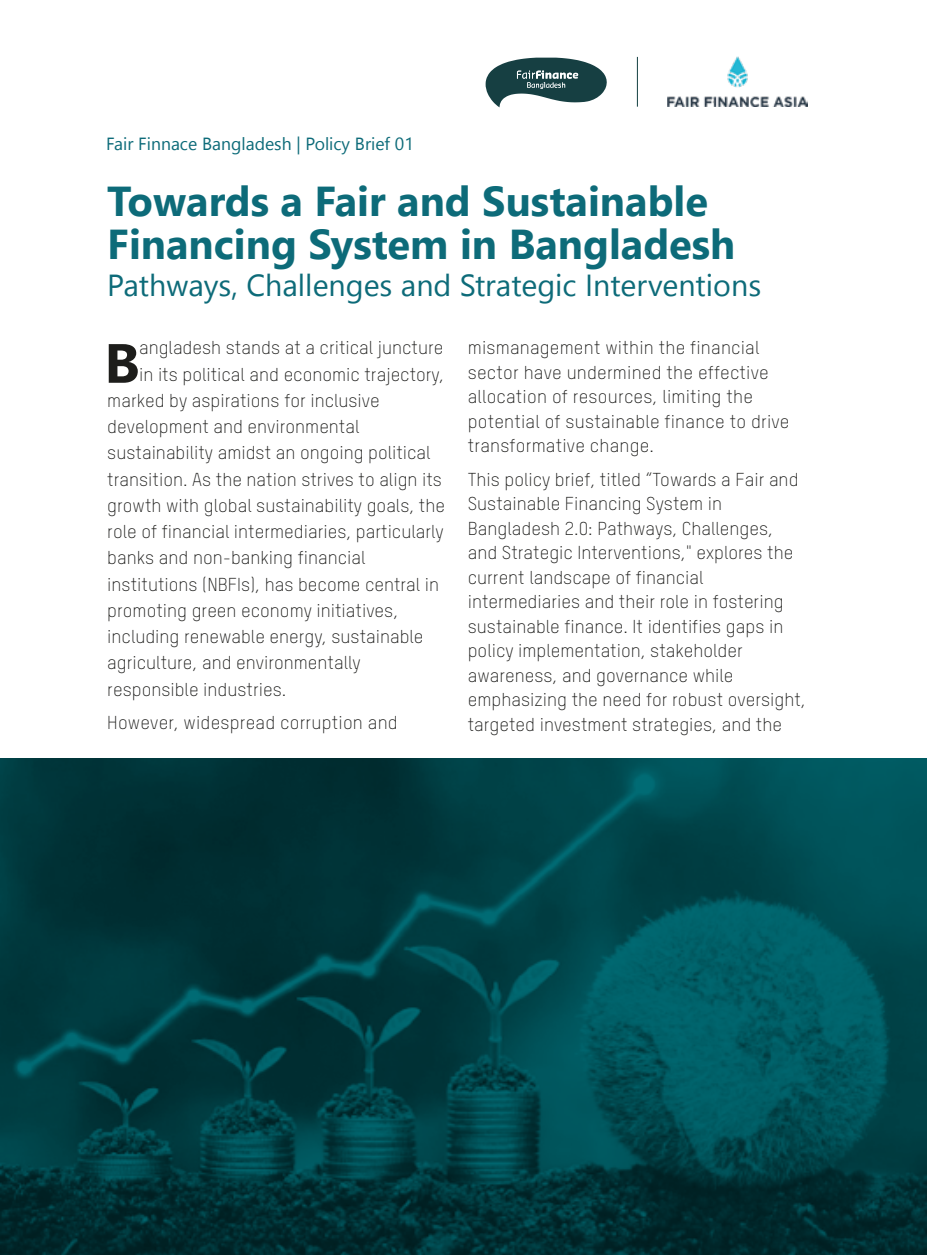
<style>
.page{position:relative;width:927px;height:1255px;background:#fff}
.page>*{position:absolute;margin:0;border:0;box-sizing:border-box;transform-origin:0 0}
.t1{font:700 55.12px "Nirmala UI";color:#1d1d1b}
.t2{font:700 41.82px/43.8px "Nirmala UI";color:#0d6b79}
.t3{font:30.45px "Nirmala UI";color:#0d6b79}
.t4{font:300 18.38px/24.5px "Oxfam TSTARPRO";color:#1d1d1b}
.t5{font:17.5px "Nirmala UI";color:#0d6b79}
</style>
<div class="page">
<img style="left:0;top:759px;width:926px;height:496px">
<img style="left:667px;top:57px;width:141px;height:50px">
<hr style="left:637px;top:57px;width:1px;height:50px;background:#123f40">
<svg style="left:485px;top:58px;width:122px;height:49px"></svg>
<p class="t5" style="left:106px;top:130px;width:309px">Fair Finnace Bangladesh | Policy Brief 01</p>
<h2 class="t2" style="left:107px;top:177px;width:629px">Towards a Fair and Sustainable<br>Financing System in Bangladesh</h2>
<h3 class="t3" style="left:107px;top:260px;width:655px">Pathways, Challenges and Strategic Interventions</h3>
<p class="t4" style="left:139px;top:334px;width:306px">angladesh stands at a critical juncture</p>
<p class="t4" style="left:139px;top:360px;width:306px">in its political and economic trajectory,</p>
<p class="t4" style="left:107px;top:387px;width:274px">marked by aspirations for inclusive</p>
<p class="t4" style="left:107px;top:413px;width:254px">development and environmental</p>
<p class="t4" style="left:107px;top:439px;width:325px">sustainability amidst an ongoing political</p>
<p class="t4" style="left:107px;top:465px;width:336px">transition. As the nation strives to align its</p>
<p class="t4" style="left:107px;top:492px;width:339px">growth with global sustainability goals, the</p>
<p class="t4" style="left:107px;top:518px;width:338px">role of financial intermediaries, particularly</p>
<p class="t4" style="left:107px;top:544px;width:260px">banks and non-banking financial</p>
<p class="t4" style="left:107px;top:570px;width:333px">institutions (NBFIs), has become central in</p>
<p class="t4" style="left:107px;top:597px;width:292px">promoting green economy initiatives,</p>
<p class="t4" style="left:107px;top:623px;width:318px">including renewable energy, sustainable</p>
<p class="t4" style="left:107px;top:649px;width:255px">agriculture, and environmentally</p>
<p class="t4" style="left:107px;top:675px;width:181px">responsible industries.</p>
<p class="t4" style="left:107px;top:709px;width:292px">However, widespread corruption and</p>
<h1 class="t1" style="left:104px;top:318px;width:37px">B</h1>
<p class="t4" style="left:468px;top:334px;width:323px">mismanagement within the financial sector have undermined the effective allocation of resources, limiting the potential of sustainable finance to drive transformative change.</p>
<p class="t4" style="left:468px;top:465px;width:339px">This policy brief, titled “Towards a Fair and Sustainable Financing System in Bangladesh 2.0: Pathways, Challenges, and Strategic Interventions," explores the current landscape of financial intermediaries and their role in fostering sustainable finance. It identifies gaps in policy implementation, stakeholder awareness, and governance while emphasizing the need for robust oversight, targeted investment strategies, and the</p>
</div>
